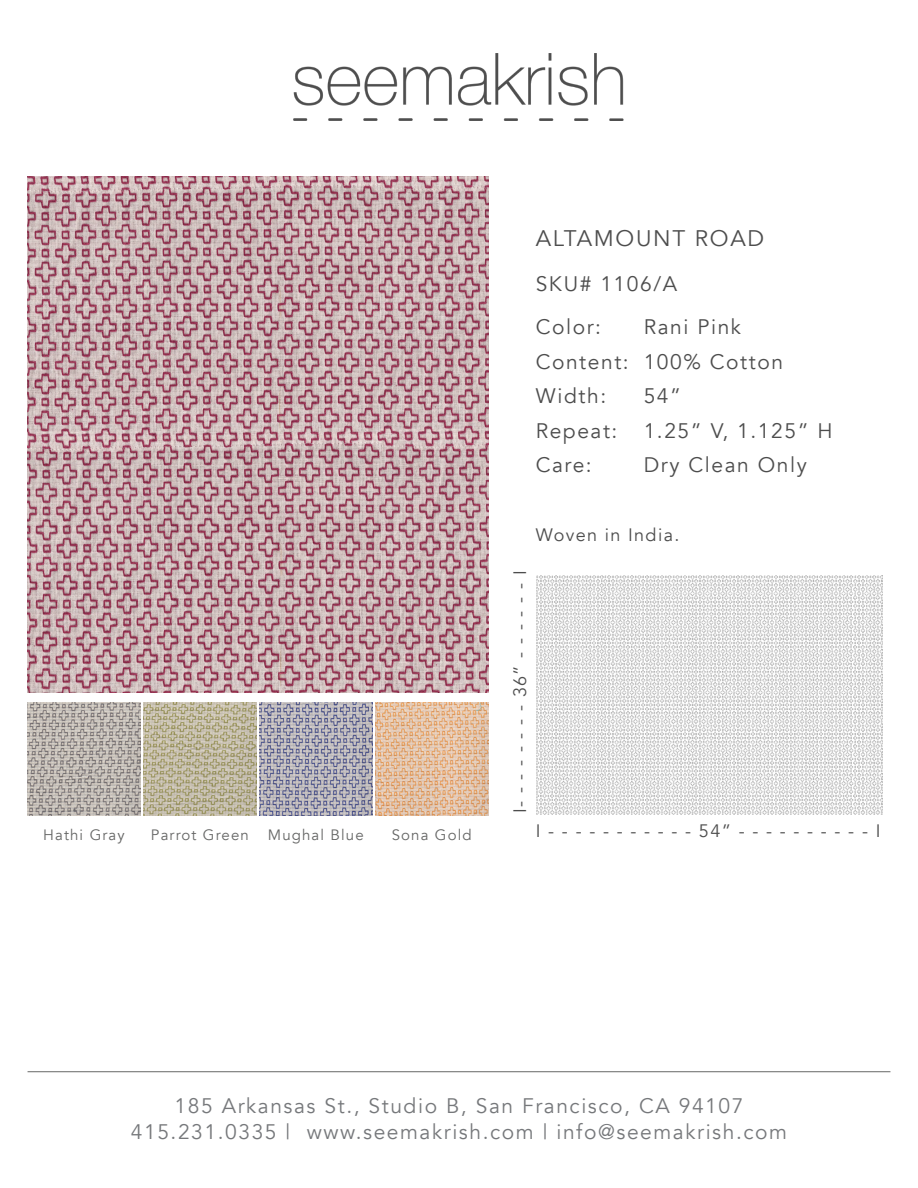
<style>
.page{position:relative;width:918px;height:1188px;background:#fff}
.page>*{position:absolute;margin:0;border:0;box-sizing:border-box;transform-origin:0 0}
.t1{font:22.5px "Avenir";letter-spacing:.075em;color:#4d4d4d}
.t2{font:21px "Avenir";letter-spacing:.075em;color:#76787b}
.t3{font:21px "Avenir";letter-spacing:.075em;color:#4d4d4d}
.t4{font:18px "Avenir";letter-spacing:.075em;color:#4d4d4d}
.t5{font:15px "Avenir";letter-spacing:.075em;color:#666766}
</style>
<div class="page">
<img style="left:293px;top:54px;width:331px;height:67px">
<img style="left:28px;top:702px;width:112px;height:113px">
<img style="left:28px;top:177px;width:460px;height:515px">
<hr style="left:28px;top:1071px;width:862px;height:1px;background:#666766">
<img style="left:143px;top:702px;width:113px;height:113px">
<img style="left:259px;top:702px;width:113px;height:113px">
<img style="left:375px;top:702px;width:113px;height:113px">
<img style="left:536px;top:575px;width:346px;height:239px">
<p class="t1" style="left:536px;top:225px;width:230px">ALTAMOUNT ROAD</p>
<p class="t3" style="left:536px;top:271px;width:143px">SKU# 1106/A</p>
<p class="t3" style="left:536px;top:315px;width:67px">Color:</p>
<p class="t3" style="left:536px;top:349px;width:95px">Content:</p>
<p class="t3" style="left:536px;top:384px;width:72px">Width:</p>
<p class="t3" style="left:536px;top:418px;width:83px">Repeat:</p>
<p class="t3" style="left:536px;top:453px;width:58px">Care:</p>
<p class="t3" style="left:644px;top:315px;width:99px">Rani Pink</p>
<p class="t3" style="left:644px;top:349px;width:141px">100% Cotton</p>
<p class="t3" style="left:644px;top:384px;width:39px">54”</p>
<p class="t3" style="left:644px;top:418px;width:191px">1.25” V, 1.125” H</p>
<p class="t3" style="left:644px;top:453px;width:165px">Dry Clean Only</p>
<p class="t5" style="left:43px;top:826px;width:83px">Hathi Gray</p>
<p class="t4" style="left:536px;top:525px;width:145px">Woven in India.</p>
<p class="t4" style="left:509px;top:813px;width:244px;rotate:-90deg">I- - - - - - - - 36” - - - - - - I</p>
<p class="t5" style="left:151px;top:826px;width:99px">Parrot Green</p>
<p class="t5" style="left:268px;top:826px;width:97px">Mughal Blue</p>
<p class="t5" style="left:392px;top:826px;width:81px">Sona Gold</p>
<p class="t4" style="left:536px;top:820px;width:346px">I - - - - - - - - - - - 54” - - - - - - - - - - I</p>
<p class="t2" style="left:175px;top:1094px;width:570px">185 Arkansas St., Studio B, San Francisco, CA 94107</p>
<p class="t2" style="left:131px;top:1119px;width:658px">415.231.0335 | www.seemakrish.com | info@seemakrish.com</p>
</div>
